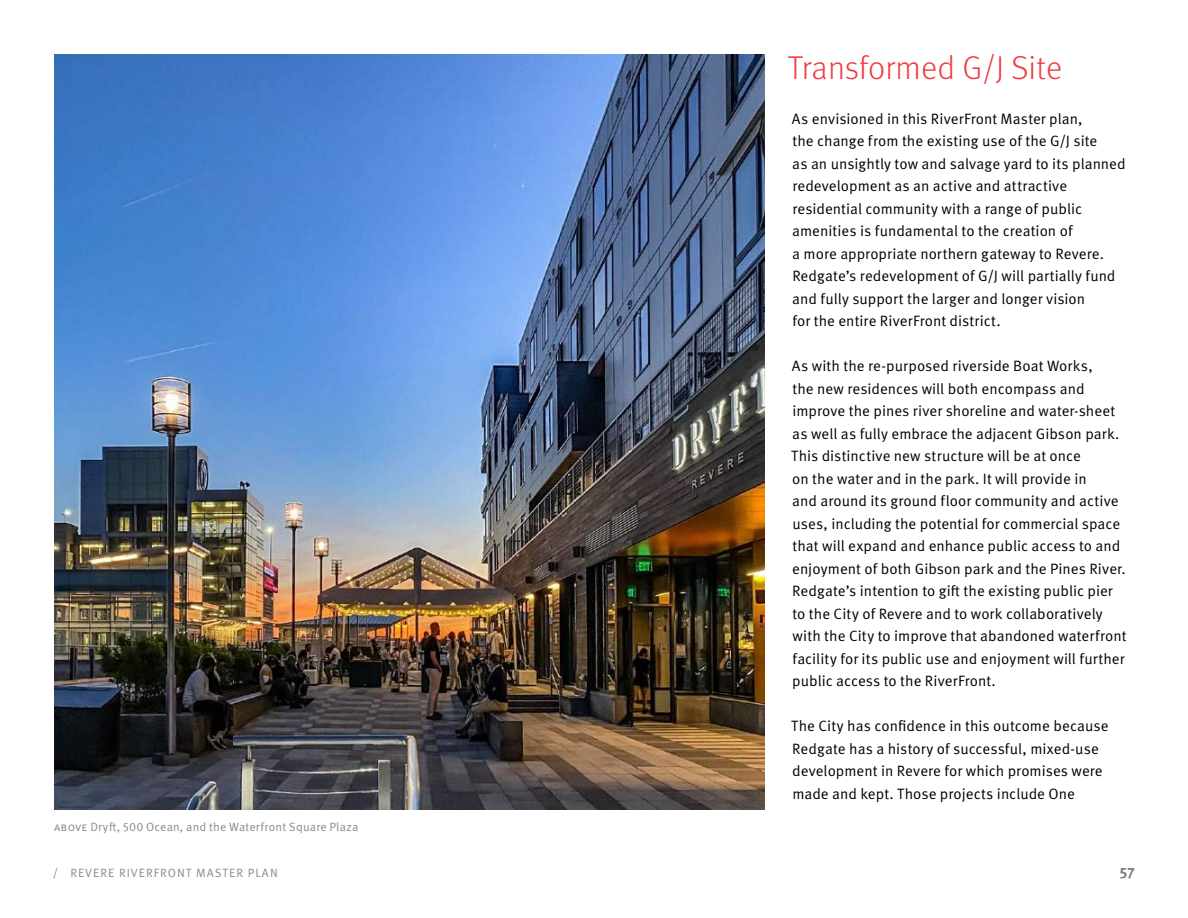
<style>
.page{position:relative;width:1188px;height:918px;background:#fff}
.page>*{position:absolute;margin:0;border:0;box-sizing:border-box;transform-origin:0 0}
.t1{font:300 33px "Meta OT";letter-spacing:.005em;color:#ef3e42}
.t2{font:15px/22.5px "Meta OT Norm";color:#000}
.t3{font:700 15px "Meta OT";color:#7c7c81}
.t4{font:12px "Meta OT Norm";letter-spacing:.015em;color:#8a8a8d}
.t5{font:12px "Meta OT Norm";letter-spacing:.085em;color:#8a8a8d}
</style>
<div class="page">
<img style="left:54px;top:54px;width:711px;height:756px">
<p class="t4" style="left:54px;top:820px;width:306px">above Dryft, 500 Ocean, and the Waterfront Square Plaza</p>
<h1 class="t1" style="left:788px;top:48px;width:276px">Transformed G/J Site</h1>
<p class="t2" style="left:792px;top:108px;width:335px">As envisioned in this RiverFront Master plan,<br>the change from the existing use of the G/J site<br>as an unsightly tow and salvage yard to its planned redevelopment as an active and attractive residential community with a range of public amenities is fundamental to the creation of<br>a more appropriate northern gateway to Revere.<br>Redgate’s redevelopment of G/J will partially fund and fully support the larger and longer vision<br>for the entire RiverFront district.</p>
<p class="t2" style="left:791px;top:355px;width:337px">As with the re-purposed riverside Boat Works,<br>the new residences will both encompass and improve the pines river shoreline and water-sheet as well as fully embrace the adjacent Gibson park.<br>This distinctive new structure will be at once<br>on the water and in the park. It will provide in<br>and around its ground floor community and active uses, including the potential for commercial space that will expand and enhance public access to and enjoyment of both Gibson park and the Pines River.<br>Redgate’s intention to gift the existing public pier to the City of Revere and to work collaboratively with the City to improve that abandoned waterfront facility for its public use and enjoyment will further public access to the RiverFront.</p>
<p class="t2" style="left:791px;top:715px;width:319px">The City has confidence in this outcome because Redgate has a history of successful, mixed-use development in Revere for which promises were made and kept. Those projects include One</p>
<p class="t5" style="left:53px;top:865px;width:226px">/ revere riverfront master plan</p>
<p class="t3" style="left:1120px;top:863px;width:17px">57</p>
</div>
